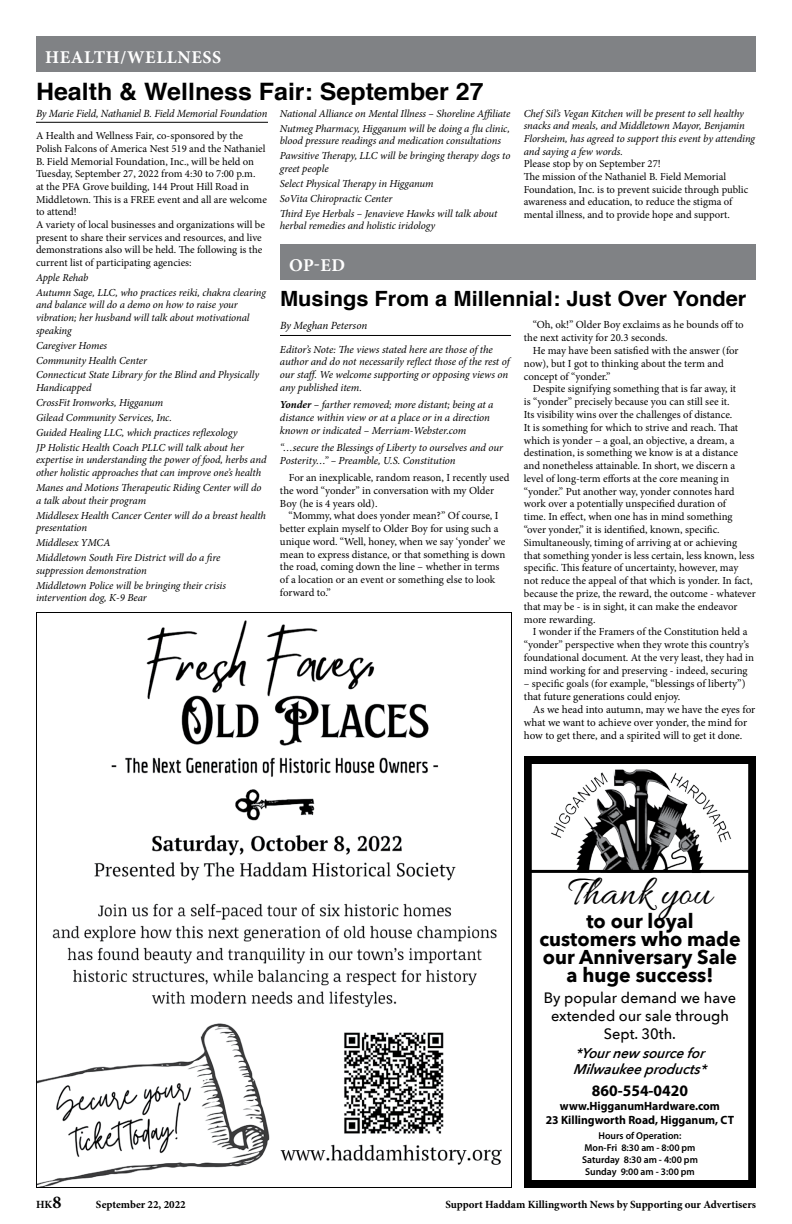
<style>
.page{position:relative;width:792px;height:1224px;background:#fff}
.page>*{position:absolute;margin:0;border:0;box-sizing:border-box;transform-origin:0 0}
.t1{font:43px "Allura";color:#000}
.t2{font:700 24px "Helvetica";color:#000;scale:1.04 1}
.t3{font:700 21px "Helvetica";color:#000;scale:1.04 1}
.t4{font:700 20px/18px "Avenir Next";color:#000;text-align:center}
.t5{font:700 18px "Minion Pro";letter-spacing:.035em;color:#fff}
.t6{font:700 16px "Myriad Pro";color:#000}
.t7{font:500 15px/18px "Avenir Next";color:#000;text-align:center}
.t8{font:italic 600 14px/16px "Avenir Next";color:#000}
.t9{font:700 12px/14.4px "Myriad Pro";color:#000;text-align:center}
.t10{font:11.1px "Minion Pro";letter-spacing:-.005em;color:#000}
.t11{font:700 11px "Minion Pro";color:#000}
.t12{font:italic 11px "Minion Pro";letter-spacing:-.01em;color:#000;scale:.96 1}
.t13{font:italic 11px "Minion Pro";letter-spacing:-.01em;color:#000}
.t14{font:10.8px/12.8px "Minion Pro";letter-spacing:-.005em;color:#000}
.t15{font:italic 10.8px/12.8px "Minion Pro";letter-spacing:-.01em;color:#000}
.t16{font:italic 10.7px/14.9px "Minion Pro";letter-spacing:-.01em;color:#000}
.t17{font:10.7px/12.7px "Minion Pro";color:#000}
.t18{font:600 10px/12px "Myriad Pro";color:#000;text-align:center}
.s1{font-weight:700}
.s2{font-size:11.1px}
.s3{font-size:18px}
</style>
<div class="page">
<img style="left:38px;top:620px;width:464px;height:566px">
<div style="left:524px;top:756px;width:232px;height:432px;border:8px solid #000"></div>
<img style="left:549px;top:769px;width:182px;height:101px">
<hr style="left:524px;top:870px;width:232px;height:3px;background:#000">
<hr style="left:36px;top:122px;width:232px;height:1px;background:#000">
<div style="left:36px;top:36px;width:720px;height:36px;background:#808285"></div>
<hr style="left:280px;top:335px;width:231px;height:1px;background:#000">
<div style="left:280px;top:244px;width:476px;height:36px;background:#808285"></div>
<h3 class="t5" style="left:45px;top:44px;width:178px">HEALTH/WELLNESS</h3>
<h2 class="t2" style="left:36px;top:72px;width:432px">Health &amp; Wellness Fair: September 27</h2>
<p class="t17" style="left:36px;top:130px;width:232px">A Health and Wellness Fair, co-sponsored by the Polish Falcons of America Nest 519 and the Nathaniel B. Field Memorial Foundation, Inc., will be held on Tuesday, September 27, 2022 from 4:30 to 7:00 p.m.<br>at the PFA Grove building, 144 Prout Hill Road in Middletown. This is a FREE event and all are welcome to attend!<br>A variety of local businesses and organizations will be present to share their services and resources, and live demonstrations also will be held. The following is the current list of participating agencies:</p>
<p class="t16" style="left:36px;top:270px;width:231px">Apple Rehab<br>Autumn Sage, LLC, who practices reiki, chakra clearing</p>
<p class="t16" style="left:36px;top:299px;width:215px;line-height:12.7px">and balance will do a demo on how to raise your vibration; her husband will talk about motivational speaking</p>
<p class="t16" style="left:36px;top:338px;width:225px">Caregiver Homes<br>Community Health Center<br>Connecticut State Library for the Blind and Physically</p>
<p class="t16" style="left:36px;top:380px;width:209px">Handicapped<br>CrossFit Ironworks, Higganum<br>Gilead Community Services, Inc.<br>Guided Healing LLC, which practices reflexology JP Holistic Health Coach PLLC will talk about her</p>
<p class="t16" style="left:36px;top:454px;width:232px;line-height:12.7px">expertise in understanding the power of food, herbs and other holistic approaches that can improve one’s health</p>
<p class="t16" style="left:36px;top:481px;width:227px;line-height:12.7px">Manes and Motions Therapeutic Riding Center will do a talk about their program</p>
<p class="t16" style="left:36px;top:509px;width:232px;line-height:12.7px">Middlesex Health Cancer Center will do a breast health presentation</p>
<p class="t16" style="left:36px;top:535px;width:186px">Middlesex YMCA<br>Middletown South Fire District will do a fire</p>
<p class="t16" style="left:36px;top:563px;width:192px">suppression demonstration<br>Middletown Police will be bringing their crisis</p>
<p class="t16" style="left:36px;top:590px;width:112px">intervention dog, K-9 Bear</p>
<p class="t16" style="left:280px;top:106px;width:232px">National Alliance on Mental Illness – Shoreline Affiliate<br>Nutmeg Pharmacy, Higganum will be doing a flu clinic,</p>
<p class="t16" style="left:280px;top:133px;width:232px">blood pressure readings and medication consultations<br>Pawsitive Therapy, LLC will be bringing therapy dogs to</p>
<p class="t16" style="left:280px;top:161px;width:219px">greet people<br>Select Physical Therapy in Higganum<br>SoVita Chiropractic Center<br>Third Eye Herbals – Jenavieve Hawks will talk about</p>
<p class="t16" style="left:280px;top:218px;width:157px">herbal remedies and holistic iridology</p>
<p class="t16" style="left:524px;top:107px;width:233px;line-height:12.7px">Chef Sil’s Vegan Kitchen will be present to sell healthy snacks and meals, and Middletown Mayor, Benjamin Florsheim, has agreed to support this event by attending and saying a few words.</p>
<p class="t17" style="left:524px;top:158px;width:226px">Please stop by on September 27!<br>The mission of the Nathaniel B. Field Memorial Foundation, Inc. is to prevent suicide through public awareness and education, to reduce the stigma of mental illness, and to provide hope and support.</p>
<p class="t12" style="left:36px;top:106px;width:242px">By Marie Field, Nathaniel B. Field Memorial Foundation</p>
<h3 class="t5" style="left:289px;top:253px;width:58px">OP-ED</h3>
<h3 class="t3" style="left:280px;top:281px;width:450px">Musings From a Millennial: Just Over Yonder</h3>
<p class="t15" style="left:280px;top:343px;width:231px">Editor’s Note: The views stated here are those of the author and do not necessarily reflect those of the rest of our staff. We welcome supporting or opposing views on any published item.</p>
<p class="t15" style="left:280px;top:398px;width:215px"><span class="s1">Yonder</span> – farther removed; more distant; being at a distance within view or at a place or in a direction known or indicated – Merriam-Webster.com</p>
<p class="t15" style="left:280px;top:441px;width:225px">“…secure the Blessings of Liberty to ourselves and our<br>Posterity…” – Preamble, U.S. Constitution</p>
<p class="t14" style="left:280px;top:471px;width:231px;text-indent:9px">For an inexplicable, random reason, I recently used the word “yonder” in conversation with my Older<br>Boy (he is 4 years old).</p>
<p class="t14" style="left:280px;top:510px;width:227px;text-indent:9px">“Mommy, what does yonder mean?” Of course, I better explain myself to Older Boy for using such a unique word. “Well, honey, when we say ‘yonder’ we mean to express distance, or that something is down the road, coming down the line – whether in terms of a location or an event or something else to look forward to.”</p>
<p class="t14" style="left:524px;top:319px;width:221px;text-indent:9px">“Oh, ok!” Older Boy exclaims as he bounds off to the next activity for 20.3 seconds.</p>
<p class="t14" style="left:524px;top:344px;width:216px;text-indent:9px">He may have been satisfied with the answer (for now), but I got to thinking about the term and concept of “yonder.”</p>
<p class="t14" style="left:524px;top:383px;width:233px;text-indent:9px">Despite signifying something that is far away, it<br>is “yonder” precisely because you can still see it.<br>Its visibility wins over the challenges of distance.<br>It is something for which to strive and reach. That which is yonder – a goal, an objective, a dream, a destination, is something we know is at a distance and nonetheless attainable. In short, we discern a level of long-term efforts at the core meaning in “yonder.” Put another way, yonder connotes hard work over a potentially unspecified duration of<br>time. In effect, when one has in mind something “over yonder,” it is identified, known, specific.<br>Simultaneously, timing of arriving at or achieving that something yonder is less certain, less known, less specific. This feature of uncertainty, however, may<br>not reduce the appeal of that which is yonder. In fact, because the prize, the reward, the outcome - whatever that may be - is in sight, it can make the endeavor more rewarding.</p>
<p class="t14" style="left:524px;top:626px;width:232px;text-align:center">I wonder if the Framers of the Constitution held a “yonder” perspective when they wrote this country’s foundational document. At the very least, they had in mind working for and preserving - indeed, securing</p>
<p class="t14" style="left:524px;top:677px;width:223px">– specific goals (for example, <span class="s2">“blessings of liberty”)</span></p>
<p class="t10" style="left:524px;top:689px;width:158px">that future generations could enjoy.</p>
<p class="t10" style="left:533px;top:702px;width:224px">As we head into autumn, may we have the eyes for</p>
<p class="t10" style="left:524px;top:715px;width:225px">what we want to achieve over yonder, the mind for</p>
<p class="t10" style="left:524px;top:728px;width:220px">how to get there, and a spirited will to get it done.</p>
<p class="t13" style="left:280px;top:318px;width:89px">By Meghan Peterson</p>
<h1 class="t1" style="left:568px;top:868px;width:145px">Thank you</h1>
<h3 class="t4" style="left:539px;top:911px;width:203px">to our loyal customers who made our Anniversary Sale a huge success!</h3>
<h3 class="t7" style="left:544px;top:988px;width:194px">By popular demand we have extended our sale through<br>Sept. 30th.</h3>
<p class="t8" style="left:573px;top:1045px;width:138px">*Yournew source for<br>Milwaukee products*</p>
<h3 class="t6" style="left:592px;top:1080px;width:98px">860-554-0420</h3>
<p class="t9" style="left:546px;top:1098px;width:190px">www.HigganumHardware.com<br>23 Killingworth Road, Higganum, CT</p>
<p class="t18" style="left:582px;top:1130px;width:117px">Hours of Operation:<br>Mon-Fri 8:30 am - 8:00 pm<br>Saturday 8:30 am - 4:00 pm<br>Sunday 9:00 am - 3:00 pm</p>
<p class="t11" style="left:36px;top:1197px;width:27px">HK<span class="s3">8</span></p>
<p class="t11" style="left:96px;top:1197px;width:91px">September 22, 2022</p>
<p class="t11" style="left:445px;top:1197px;width:312px">Support Haddam Killingworth News by Supporting our Advertisers</p>
</div>
